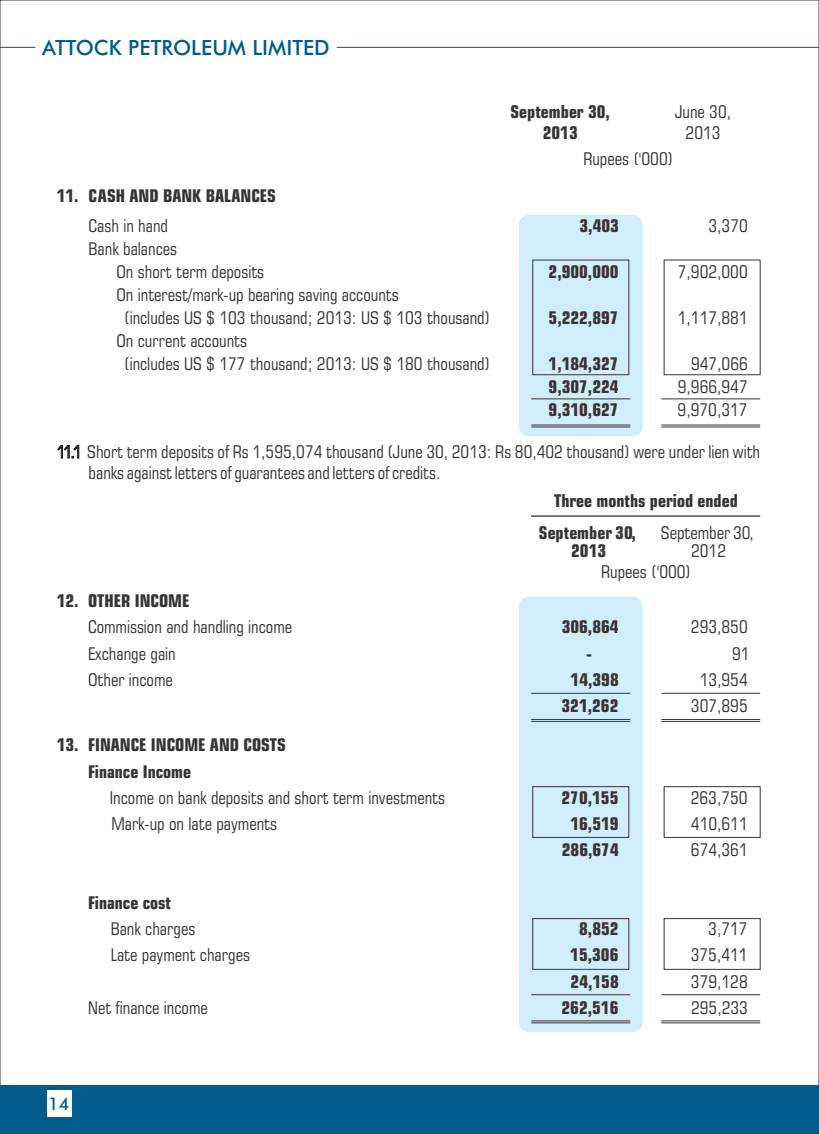
<style>
.page{position:relative;width:819px;height:1134px;background:#fff}
.page>*{position:absolute;margin:0;border:0;box-sizing:border-box;transform-origin:0 0}
.t1{font:500 21px "Futura BT";color:#005c8c}
.t2{font:condensed 17.5px/23.1px "Square 721 BT";color:#383336}
.t3{font:700 condensed 17.5px/26.2px "Square 721 BT";color:#383336;text-align:center}
.t4{font:500 17.5px "Futura BT";color:#005c8c}
</style>
<div class="page">
<div style="left:519px;top:596px;width:124px;height:436px;background:#d1edfa;border-radius:10px"></div>
<div style="left:519px;top:215px;width:124px;height:221px;background:#d1edfa;border-radius:10px"></div>
<hr style="left:531px;top:427px;width:99px;height:1px;background:#383336">
<hr style="left:531px;top:425px;width:99px;height:1px;background:#383336">
<hr style="left:531px;top:399px;width:99px;height:1px;background:#383336">
<hr style="left:661px;top:427px;width:99px;height:1px;background:#383336">
<hr style="left:661px;top:425px;width:99px;height:1px;background:#383336">
<hr style="left:661px;top:399px;width:99px;height:1px;background:#383336">
<hr style="left:531px;top:721px;width:99px;height:1px;background:#383336">
<hr style="left:531px;top:719px;width:99px;height:1px;background:#383336">
<hr style="left:531px;top:693px;width:99px;height:1px;background:#383336">
<hr style="left:661px;top:721px;width:99px;height:1px;background:#383336">
<hr style="left:661px;top:719px;width:99px;height:1px;background:#383336">
<hr style="left:661px;top:693px;width:99px;height:1px;background:#383336">
<div style="left:532px;top:260px;width:97px;height:115px;border:1px solid #383336"></div>
<hr style="left:531px;top:1023px;width:99px;height:1px;background:#383336">
<hr style="left:531px;top:1021px;width:99px;height:1px;background:#383336">
<hr style="left:531px;top:994px;width:99px;height:1px;background:#383336">
<hr style="left:661px;top:1023px;width:99px;height:1px;background:#383336">
<hr style="left:661px;top:1021px;width:99px;height:1px;background:#383336">
<hr style="left:661px;top:994px;width:99px;height:1px;background:#383336">
<div style="left:532px;top:918px;width:97px;height:52px;border:1px solid #383336"></div>
<div style="left:664px;top:918px;width:97px;height:52px;border:1px solid #383336"></div>
<div style="left:532px;top:786px;width:97px;height:52px;border:1px solid #383336"></div>
<div style="left:664px;top:786px;width:97px;height:52px;border:1px solid #383336"></div>
<hr style="left:0;top:47px;width:35px;height:1px;background:#005c8c">
<hr style="left:337px;top:47px;width:482px;height:1px;background:#005c8c">
<div style="left:0;top:1086px;width:819px;height:48px;background:#005c8c"></div>
<div style="left:47px;top:1090px;width:25px;height:26px;background:#fff"></div>
<hr style="left:531px;top:515px;width:229px;height:2px;background:#383336">
<p class="t1" style="left:42px;top:39px;width:289px">ATTOCK PETROLEUM LIMITED</p>
<p class="t3" style="left:511px;top:103px;width:101px;line-height:21px">September 30,<br>2013</p>
<p class="t2" style="left:675px;top:103px;width:58px;line-height:21px;text-align:center">June 30,<br>2013</p>
<p class="t2" style="left:583px;top:149px;width:91px">Rupees ('000)</p>
<p class="t3" style="left:57px;top:185px;width:221px">11. CASH AND BANK BALANCES</p>
<p class="t2" style="left:89px;top:216px;width:81px">Cash in hand</p>
<p class="t3" style="left:580px;top:214px;width:41px">3,403</p>
<p class="t2" style="left:709px;top:216px;width:41px">3,370</p>
<p class="t2" style="left:116px;top:239px;width:149px;text-indent:-28px">Bank balances<br>On short term deposits</p>
<p class="t3" style="left:549px;top:260px;width:71px">2,900,000</p>
<p class="t2" style="left:678px;top:262px;width:71px">7,902,000</p>
<p class="t2" style="left:124px;top:285px;width:368px;text-indent:-8px">On interest/mark-up bearing saving accounts<br>(includes US $ 103 thousand; 2013: US $ 103 thousand)</p>
<p class="t3" style="left:549px;top:306px;width:71px">5,222,897</p>
<p class="t2" style="left:678px;top:308px;width:71px">1,117,881</p>
<p class="t2" style="left:124px;top:331px;width:368px;text-indent:-8px">On current accounts<br>(includes US $ 177 thousand; 2013: US $ 180 thousand)</p>
<p class="t3" style="left:549px;top:353px;width:71px">1,184,327</p>
<p class="t2" style="left:691px;top:354px;width:58px">947,066</p>
<p class="t3" style="left:549px;top:376px;width:71px">9,307,224</p>
<p class="t2" style="left:678px;top:377px;width:71px">9,966,947</p>
<p class="t3" style="left:549px;top:399px;width:71px">9,310,627</p>
<p class="t2" style="left:678px;top:400px;width:71px">9,970,317</p>
<p class="t2" style="left:89px;top:443px;width:673px;line-height:21px;text-indent:-32px">11.1 Short term deposits of Rs 1,595,074 thousand (June 30, 2013: Rs 80,402 thousand) were under lien with banks against letters of guarantees and letters of credits.</p>
<p class="t3" style="left:554px;top:490px;width:185px">Three months period ended</p>
<p class="t3" style="left:539px;top:526px;width:98px;line-height:17.7px">September 30,<br>2013</p>
<p class="t2" style="left:661px;top:526px;width:94px;line-height:17.7px;text-align:center">September 30,<br>2012</p>
<p class="t2" style="left:601px;top:562px;width:91px">Rupees ('000)</p>
<p class="t3" style="left:57px;top:589px;width:134px">12. OTHER INCOME</p>
<p class="t2" style="left:88px;top:617px;width:206px">Commission and handling income</p>
<p class="t3" style="left:562px;top:616px;width:58px">306,864</p>
<p class="t2" style="left:691px;top:617px;width:58px">293,850</p>
<p class="t2" style="left:88px;top:643px;width:89px">Exchange gain</p>
<p class="t3" style="left:586px;top:642px;width:7px">-</p>
<p class="t2" style="left:732px;top:643px;width:19px">91</p>
<p class="t2" style="left:88px;top:670px;width:86px">Other income</p>
<p class="t3" style="left:571px;top:668px;width:50px">14,398</p>
<p class="t2" style="left:700px;top:670px;width:50px">13,954</p>
<p class="t3" style="left:562px;top:694px;width:58px">321,262</p>
<p class="t2" style="left:691px;top:696px;width:58px">307,895</p>
<p class="t3" style="left:88px;top:734px;width:199px;text-align:left;text-indent:-31px">13. FINANCE INCOME AND COSTS<br>Finance Income</p>
<p class="t2" style="left:110px;top:788px;width:337px">Income on bank deposits and short term investments</p>
<p class="t3" style="left:562px;top:786px;width:58px">270,155</p>
<p class="t2" style="left:691px;top:788px;width:58px">263,750</p>
<p class="t2" style="left:111px;top:814px;width:167px">Mark-up on late payments</p>
<p class="t3" style="left:570px;top:812px;width:50px">16,519</p>
<p class="t2" style="left:691px;top:814px;width:58px">410,611</p>
<p class="t3" style="left:562px;top:839px;width:58px">286,674</p>
<p class="t2" style="left:691px;top:840px;width:58px">674,361</p>
<p class="t3" style="left:88px;top:891px;width:85px">Finance cost</p>
<p class="t2" style="left:111px;top:919px;width:86px">Bank charges</p>
<p class="t3" style="left:579px;top:917px;width:41px">8,852</p>
<p class="t2" style="left:708px;top:919px;width:41px">3,717</p>
<p class="t2" style="left:111px;top:945px;width:141px">Late payment charges</p>
<p class="t3" style="left:570px;top:944px;width:50px">15,306</p>
<p class="t2" style="left:691px;top:945px;width:58px">375,411</p>
<p class="t3" style="left:571px;top:970px;width:50px">24,158</p>
<p class="t2" style="left:691px;top:971px;width:58px">379,128</p>
<p class="t2" style="left:88px;top:998px;width:121px">Net finance income</p>
<p class="t3" style="left:562px;top:996px;width:58px">262,516</p>
<p class="t2" style="left:691px;top:998px;width:58px">295,233</p>
<p class="t4" style="left:48px;top:1096px;width:23px">14</p>
</div>
